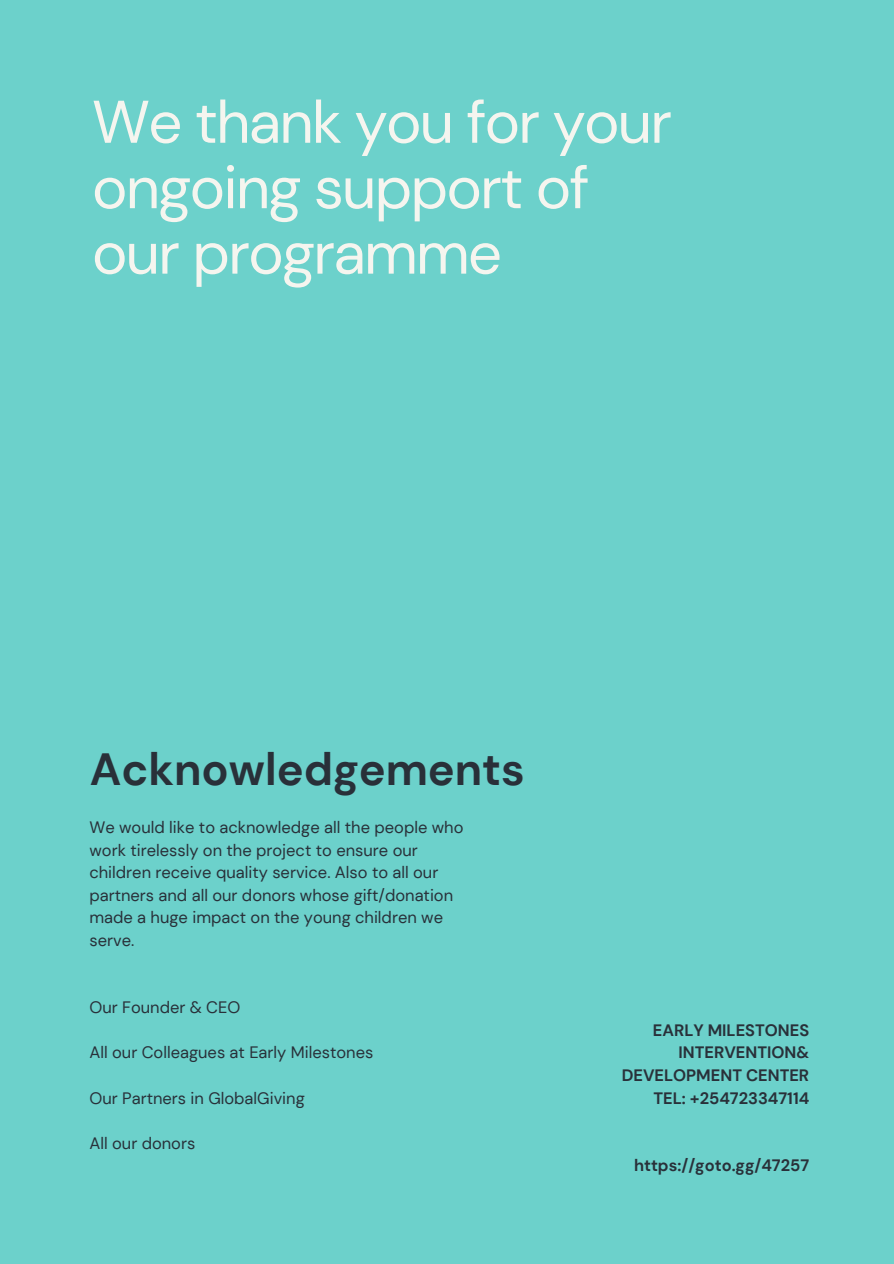
<style>
.page{position:relative;width:894px;height:1264px;background:#fff}
.page>*{position:absolute;margin:0;border:0;box-sizing:border-box;transform-origin:0 0}
.t1{font:60px/65.4px "DM Sans";letter-spacing:-.03em;color:#f5f5ef}
.t2{font:700 45px "DM Sans";color:#293039}
.t3{font:16.5px/22.5px "DM Sans";color:#293039}
.t4{font:700 16.5px/22.5px "DM Sans";color:#293039;text-align:right}
</style>
<div class="page">
<div style="left:0;top:0;width:893px;height:1263px;background:#6cd1cb"></div>
<h1 class="t1" style="left:92px;top:90px;width:581px">We thank you for your ongoing support of our programme</h1>
<h2 class="t2" style="left:90px;top:740px;width:436px">Acknowledgements</h2>
<p class="t3" style="left:89px;top:816px;width:375px">We would like to acknowledge all the people who work tirelessly on the project to ensure our children receive quality service. Also to all our partners and all our donors whose gift/donation made a huge impact on the young children we serve.</p>
<p class="t3" style="left:89px;top:996px;width:152px">Our Founder &amp; CEO</p>
<p class="t3" style="left:89px;top:1041px;width:285px">All our Colleagues at Early Milestones</p>
<p class="t3" style="left:89px;top:1086px;width:217px">Our Partners in GlobalGiving</p>
<p class="t3" style="left:89px;top:1131px;width:107px">All our donors</p>
<p class="t4" style="left:621px;top:1019px;width:189px">EARLY MILESTONES<br>INTERVENTION&amp;<br>DEVELOPMENT CENTER<br>TEL: +254723347114</p>
<p class="t4" style="left:633px;top:1154px;width:177px">https://goto.gg/47257</p>
</div>
